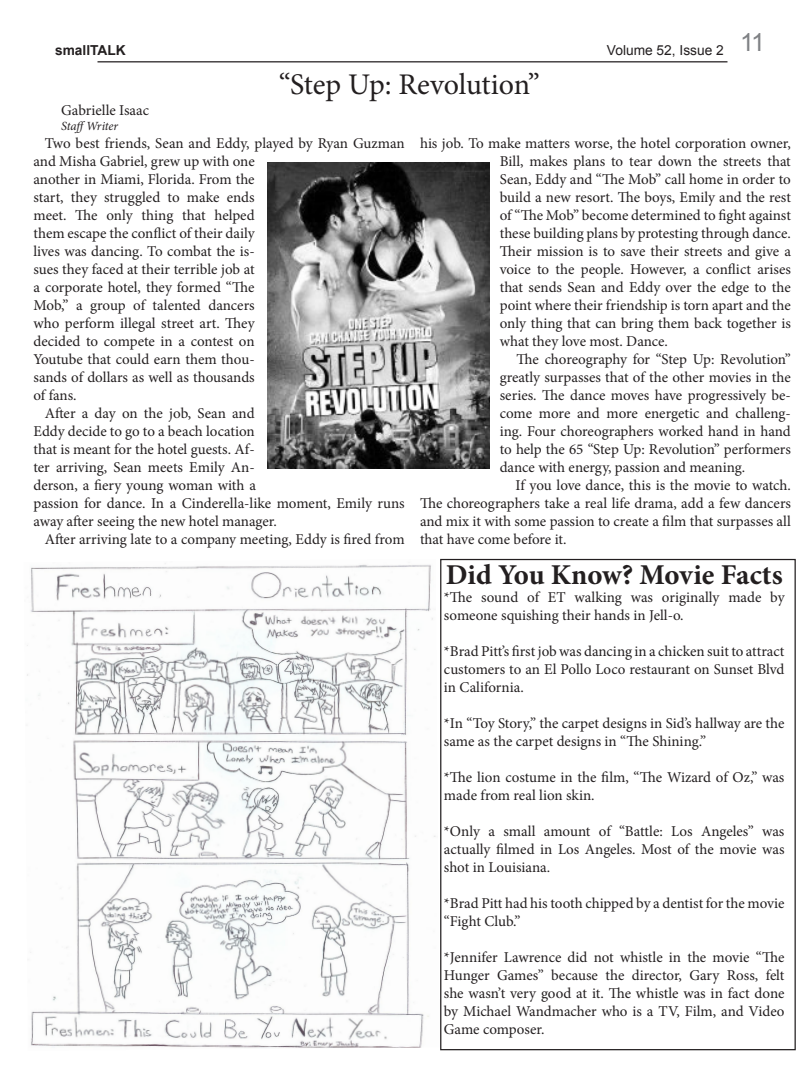
<style>
.page{position:relative;width:810px;height:1080px;background:#fff}
.page>*{position:absolute;margin:0;border:0;box-sizing:border-box;transform-origin:0 0}
.t1{font:30px "Minion Pro";letter-spacing:-.005em;color:#231f20}
.t2{font:700 28.75px "Minion Pro";color:#231f20}
.t3{font:25px "Arial";color:#808285}
.t4{font:15px/18px "Minion Pro";color:#231f20}
.t5{font:13.75px "Arial";color:#231f20}
.t6{font:700 13.75px "Arial";color:#231f20}
.t7{font:italic 12.5px "Minion Pro";letter-spacing:-.01em;color:#231f20}
</style>
<div class="page">
<hr style="left:98px;top:61px;width:630px;height:1px;background:#231f20">
<img style="left:267px;top:162px;width:222px;height:306px">
<img style="left:27px;top:563px;width:409px;height:485px">
<p class="t6" style="left:55px;top:41px;width:72px">smallTALK</p>
<p class="t5" style="left:607px;top:41px;width:118px">Volume 52, Issue 2</p>
<p class="t3" style="left:740px;top:26px;width:26px">11</p>
<p class="t4" style="left:61px;top:101px;width:89px">Gabrielle Isaac</p>
<p class="t7" style="left:61px;top:118px;width:59px">StaffWriter</p>
<p class="t1" style="left:279px;top:64px;width:262px">“Step Up: Revolution”</p>
<p class="t4" style="left:33px;top:134px;width:373px;text-indent:11px">Two best friends, Sean and Eddy, played by Ryan Guzman and Misha Gabriel, grew up with one<br>another in Miami, Florida. From the<br>start, they struggled to make ends<br>meet. The only thing that helped<br>them escape the conflict of their daily<br>lives was dancing. To combat the is-<br>sues they faced at their terrible job at<br>a corporate hotel, they formed “The<br>Mob,” a group of talented dancers<br>who perform illegal street art. They<br>decided to compete in a contest on<br>Youtube that could earn them thou-<br>sands of dollars as well as thousands<br>of fans.</p>
<p class="t4" style="left:33px;top:404px;width:373px;text-indent:11px">After a day on the job, Sean and<br>Eddy decide to go to a beach location<br>that is meant for the hotel guests. Af-<br>ter arriving, Sean meets Emily An-<br>derson, a fiery young woman with a<br>passion for dance. In a Cinderella-like moment, Emily runs away after seeing the new hotel manager.</p>
<p class="t4" style="left:45px;top:530px;width:361px">After arriving late to a company meeting, Eddy is fired from</p>
<p class="t4" style="left:500px;top:134px;width:293px;text-align:justify;text-indent:-80px">his job. To make matters worse, the hotel corporation owner, Bill, makes plans to tear down the streets that Sean, Eddy and “The Mob” call home in order to build a new resort. The boys, Emily and the rest of “The Mob” become determined to fight against these building plans by protesting through dance.<br>Their mission is to save their streets and give a voice to the people. However, a conflict arises that sends Sean and Eddy over the edge to the point where their friendship is torn apart and the only thing that can bring them back together is what they love most. Dance.</p>
<p class="t4" style="left:500px;top:350px;width:293px;text-align:justify;text-indent:17px">The choreography for “Step Up: Revolution” greatly surpasses that of the other movies in the series. The dance moves have progressively be&shy;come more and more energetic and challeng&shy;ing. Four choreographers worked hand in hand to help the 65 “Step Up: Revolution” performers dance with energy, passion and meaning.</p>
<p class="t4" style="left:420px;top:476px;width:372px;text-align:justify;text-indent:96px">If you love dance, this is the movie to watch.<br>The choreographers take a real life drama, add a few dancers and mix it with some passion to create a film that surpasses all that have come before it.</p>
<p class="t2" style="left:446px;top:555px;width:339px">Did You Know? Movie Facts</p>
<p class="t4" style="left:444px;top:588px;width:342px">*The sound of ET walking was originally made by someone squishing their hands in Jell-o.</p>
<p class="t4" style="left:444px;top:642px;width:342px;text-align:justify">*Brad Pitt’s first job was dancing in a chicken suit to attract customers to an El Pollo Loco restaurant on Sunset Blvd in California.</p>
<p class="t4" style="left:444px;top:714px;width:342px">*In “Toy Story,” the carpet designs in Sid’s hallway are the same as the carpet designs in “The Shining.”</p>
<p class="t4" style="left:444px;top:768px;width:342px">*The lion costume in the film, “The Wizard of Oz,” was made from real lion skin.</p>
<p class="t4" style="left:444px;top:822px;width:342px;text-align:justify">*Only a small amount of “Battle: Los Angeles” was actually filmed in Los Angeles. Most of the movie was shot in Louisiana.</p>
<p class="t4" style="left:444px;top:894px;width:342px">*Brad Pitt had his tooth chipped by a dentist for the movie “Fight Club.”</p>
<p class="t4" style="left:444px;top:948px;width:342px;text-align:justify">*Jennifer Lawrence did not whistle in the movie “The Hunger Games” because the director, Gary Ross, felt she wasn’t very good at it. The whistle was in fact done by Michael Wandmacher who is a TV, Film, and Video Game composer.</p>
</div>
